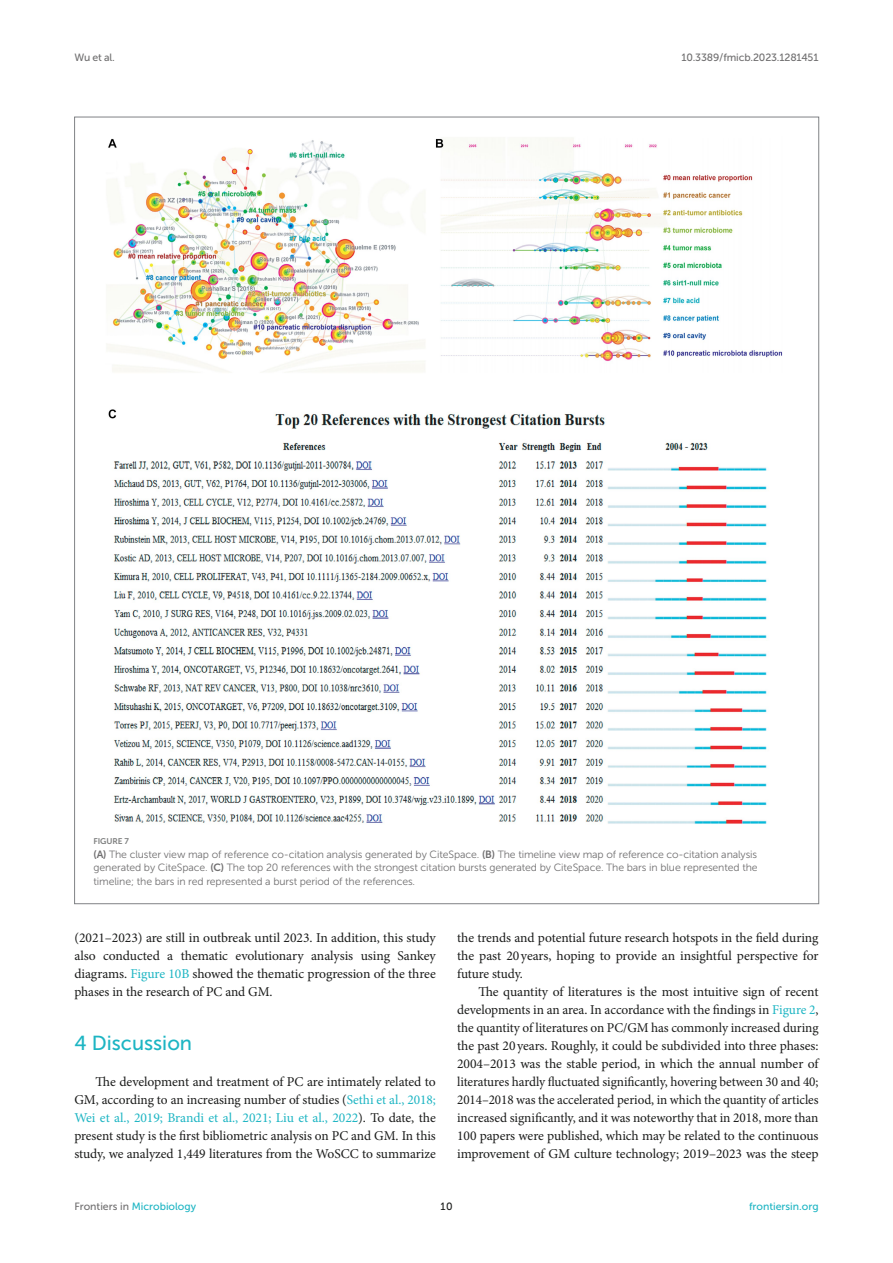
<style>
.page{position:relative;width:893px;height:1263px;background:#fff}
.page>*{position:absolute;margin:0;border:0;box-sizing:border-box;transform-origin:0 0}
.HEAD_1{font:20.25px "Museo Sans 500";color:#1db5c3}
.TEXT_FLUSH{font:13.5px/18px "Minion Pro";letter-spacing:-.005em;color:#1b1c1b;text-align:justify}
.TEXT{font:13.5px/18px "Minion Pro";letter-spacing:-.005em;color:#1b1c1b;text-align:justify}
.FIG_LEG{font:10.5px/13.5px "Museo Sans 300";letter-spacing:-.01em;color:#706f70;text-align:justify}
.t1{font:10.5px "Museo Sans 500";color:#1db5c3}
.t2{font:10.5px "Museo Sans 500";letter-spacing:-.015em;color:#706f70}
.t3{font:10.5px "Museo Sans 500";color:#1b1c1b}
.FIG_HD{font:8.25px "Museo Sans 700";letter-spacing:-.01em;color:#7e7f7f}
.s1{font-family:"Museo Sans 700"}
.s2{color:#1db5c3}
.s3{color:#706f70}
</style>
<div class="page">
<img style="left:107px;top:138px;width:676px;height:686px">
<p class="t2" style="left:74px;top:51px;width:42px">Wu et al.</p>
<p class="t2" style="left:681px;top:51px;width:139px">10.3389/fmicb.2023.1281451</p>
<p class="FIG_HD" style="left:94px;top:837px;width:37px">FIGURE 7</p>
<p class="FIG_LEG" style="left:94px;top:847px;width:666px"><span class="s1">(A)</span> The cluster view map of reference co-citation analysis generated by CiteSpace. <span class="s1">(B)</span> The timeline view map of reference co-citation analysis generated by CiteSpace. <span class="s1">(C)</span> The top 20 references with the strongest citation bursts generated by CiteSpace. The bars in blue represented the timeline; the bars in red represented a burst period of the references.</p>
<p class="TEXT_FLUSH" style="left:74px;top:929px;width:363px">(2021–2023) are still in outbreak until 2023. In addition, this study also conducted a thematic evolutionary analysis using Sankey diagrams. <span class="s2">Figure 10B</span> showed the thematic progression of the three phases in the research of PC and GM.</p>
<p class="HEAD_1" style="left:74px;top:1032px;width:119px">4 Discussion</p>
<p class="TEXT_FLUSH" style="left:74px;top:1073px;width:363px;text-indent:21px">The development and treatment of PC are intimately related to GM, according to an increasing number of studies (<span class="s2">Sethi et al., 2018; Wei et al., 2019; Brandi et al., 2021; Liu et al., 2022</span>). To date, the present study is the first bibliometric analysis on PC and GM. In this study, we analyzed 1,449 literatures from the WoSCC to summarize</p>
<p class="TEXT_FLUSH" style="left:457px;top:929px;width:363px">the trends and potential future research hotspots in the field during the past 20years, hoping to provide an insightful perspective for future study.</p>
<p class="TEXT" style="left:457px;top:983px;width:363px;text-indent:21px">The quantity of literatures is the most intuitive sign of recent developments in an area. In accordance with the findings in <span class="s2">Figure 2</span>, the quantity of literatures on PC/GM has commonly increased during the past 20years. Roughly, it could be subdivided into three phases:<br>2004–2013 was the stable period, in which the annual number of literatures hardly fluctuated significantly, hovering between 30 and 40; 2014–2018 was the accelerated period, in which the quantity of articles increased significantly, and it was noteworthy that in 2018, more than 100 papers were published, which may be related to the continuous improvement of GM culture technology; 2019–2023 was the steep</p>
<p class="t1" style="left:74px;top:1200px;width:123px"><span class="s3">Frontiers in</span> Microbiology</p>
<p class="t3" style="left:440px;top:1200px;width:14px">10</p>
<p class="t1" style="left:749px;top:1200px;width:71px">frontiersin.org</p>
</div>
